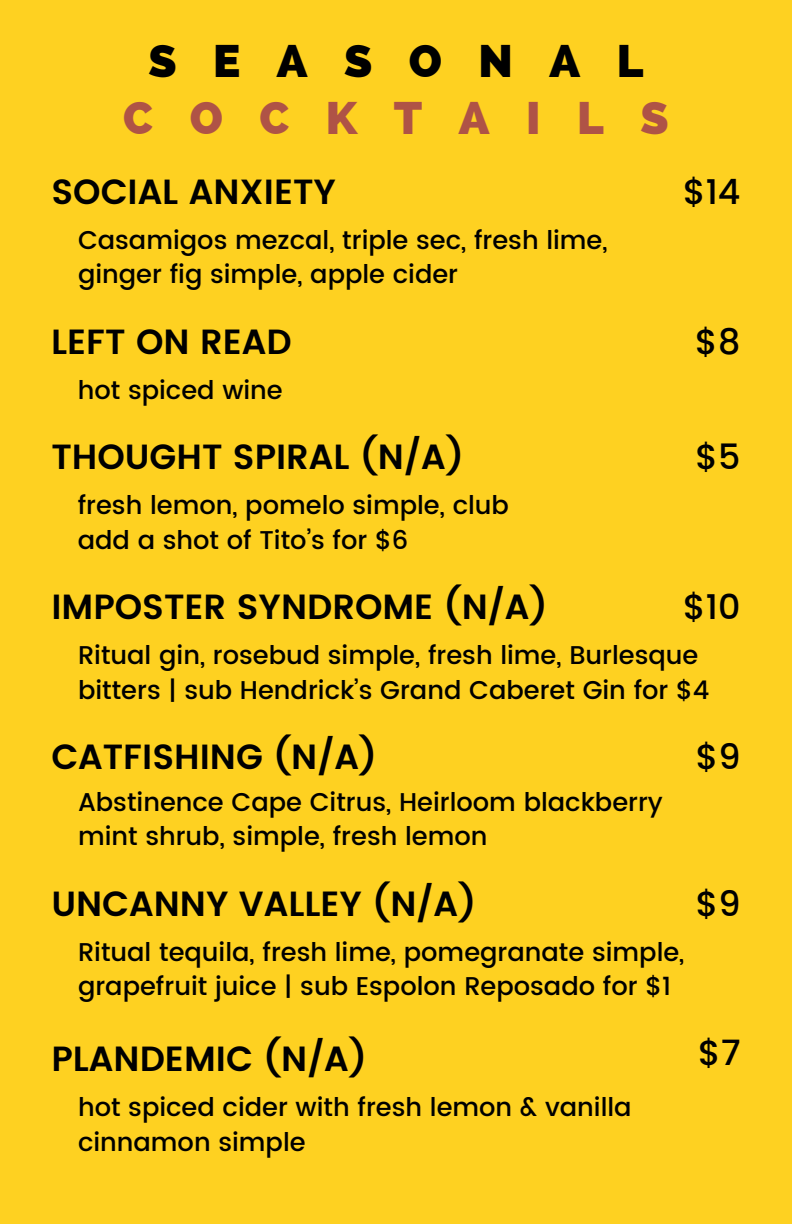
<style>
.page{position:relative;width:792px;height:1224px;background:#fed121}
.page>*{position:absolute;margin:0;border:0;box-sizing:border-box;transform-origin:0 0}
.t1{font:800 45.6px/57px "Raleway";letter-spacing:.8em;color:#af5346;text-align:center}
.t2{font:600 35px "Poppins";color:#000}
.t3{font:500 35px "Poppins";color:#000}
.t4{font:500 25.6px/34.4px "Poppins";color:#000}
.s1{color:#000}
</style>
<div class="page">
<h3 class="t1" style="left:123px;top:33px;width:547px"><span class="s1">SEASONAL<br></span>COCKTAILS</h3>
<p class="t2" style="left:51px;top:171px;width:286px">SOCIAL ANXIETY</p>
<h2 class="t4" style="left:78px;top:223px;width:531px">Casamigos mezcal, triple sec, fresh lime,</h2>
<h3 class="t4" style="left:78px;top:257px;width:382px">ginger fig simple, apple cider</h3>
<p class="t2" style="left:51px;top:321px;width:242px">LEFT ON READ</p>
<h2 class="t4" style="left:78px;top:373px;width:207px">hot spiced wine</h2>
<h2 class="t2" style="left:51px;top:437px;width:414px">THOUGHT SPIRAL (N/A)</h2>
<h2 class="t4" style="left:78px;top:488px;width:433px">fresh lemon, pomelo simple, club</h2>
<h3 class="t4" style="left:78px;top:523px;width:332px">add a shot of Tito’s for $6</h3>
<h1 class="t2" style="left:51px;top:587px;width:497px">IMPOSTER SYNDROME (N/A)</h1>
<p class="t3" style="left:683px;top:171px;width:59px">$14</p>
<h3 class="t3" style="left:695px;top:321px;width:46px">$8</h3>
<h2 class="t3" style="left:696px;top:437px;width:46px">$5</h2>
<p class="t3" style="left:683px;top:587px;width:59px">$10</p>
<p class="t4" style="left:78px;top:638px;width:633px">Ritual gin, rosebud simple, fresh lime, Burlesque bitters | sub Hendrick’s Grand Caberet Gin for $4</p>
<p class="t2" style="left:51px;top:737px;width:327px">CATFISHING (N/A)</p>
<p class="t4" style="left:78px;top:785px;width:586px">Abstinence Cape Citrus, Heirloom blackberry mint shrub, simple, fresh lemon</p>
<h3 class="t2" style="left:51px;top:883px;width:426px">UNCANNY VALLEY (N/A)</h3>
<h2 class="t4" style="left:78px;top:935px;width:608px">Ritual tequila, fresh lime, pomegranate simple, grapefruit juice | sub Espolon Reposado for $1</h2>
<p class="t2" style="left:51px;top:1039px;width:317px">PLANDEMIC (N/A)</p>
<h3 class="t4" style="left:78px;top:1090px;width:555px">hot spiced cider with fresh lemon &amp; vanilla cinnamon simple</h3>
<h2 class="t3" style="left:696px;top:737px;width:46px">$9</h2>
<p class="t3" style="left:696px;top:883px;width:46px">$9</p>
<h3 class="t3" style="left:698px;top:1033px;width:44px">$7</h3>
</div>
